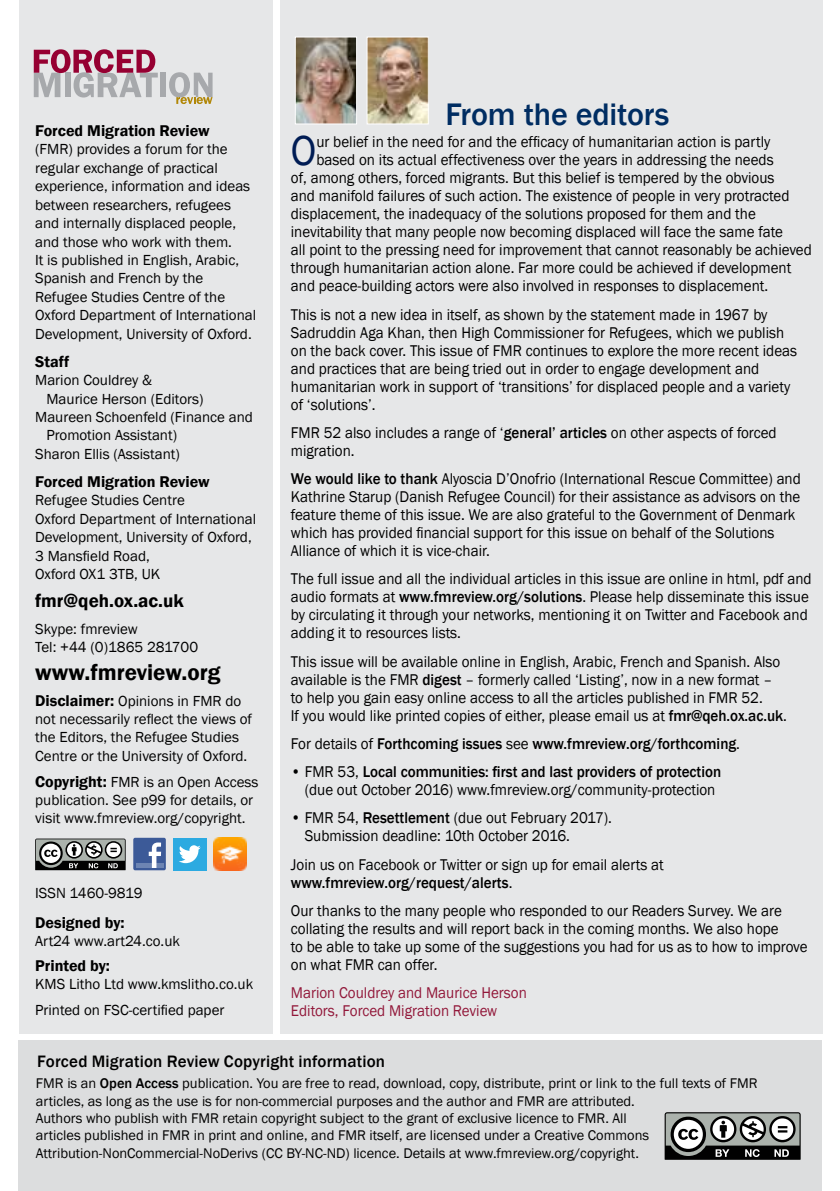
<style>
.page{position:relative;width:840px;height:1191px;background:#fff}
.page>*{position:absolute;margin:0;border:0;box-sizing:border-box;transform-origin:0 0}
.t1{font:43px "Franklin Gothic";color:#001c54;scale:.94 1}
.t2{font:500 32px "Franklin Gothic";letter-spacing:-.005em;color:#002d62}
.t3{font:600 23px "Franklin Gothic";color:#000}
.t4{font:600 19px "Franklin Gothic";color:#000}
.t5{font:500 17px "Franklin Gothic";letter-spacing:.01em;color:#000}
.t6{font:16px/18px "Franklin Gothic";color:#000;scale:.94 1}
.t7{font:600 16px "Franklin Gothic";color:#000}
.t8{font:500 16px "Franklin Gothic";color:#000;scale:.94 1}
.t9{font:16px/18px "Franklin Gothic";color:#92183a;scale:.94 1}
.t10{font:15px/18.4px "Franklin Gothic";color:#000}
.t11{font:14.4px/17.2px "Franklin Gothic";color:#000}
.s1{font-weight:600;font-size:16px}
.s2{font-weight:500}
.s3{font-weight:400}
</style>
<div class="page">
<div style="left:280px;top:0;width:542px;height:1034px;background:#e6e7e8"></div>
<div style="left:19px;top:0;width:253px;height:1034px;background:#e6e7e8"></div>
<svg style="left:35px;top:838px;width:90px;height:32px;background:#767876"></svg>
<div style="left:133px;top:837px;width:33px;height:33px;background:#3c5a98;border-radius:2px"></div>
<div style="left:135px;top:863px;width:28px;height:5px;background:#6d85b3"></div>
<svg style="left:149px;top:842px;width:12px;height:26px"></svg>
<div style="left:173px;top:837px;width:33px;height:33px;background:#2caae1"></div>
<svg style="left:179px;top:845px;width:21px;height:18px"></svg>
<img style="left:213px;top:837px;width:33px;height:33px">
<div style="left:160px;top:73px;width:6px;height:24px;background:#a7a9ac"></div>
<svg style="left:169px;top:72px;width:43px;height:32px"></svg>
<svg style="left:34px;top:49px;width:124px;height:48px"></svg>
<img style="left:297px;top:39px;width:57px;height:83px">
<div style="left:295px;top:37px;width:61px;height:87px;border:1px solid #fff"></div>
<img style="left:368px;top:39px;width:58px;height:83px">
<div style="left:366px;top:37px;width:62px;height:87px;border:1px solid #fff"></div>
<div style="left:19px;top:1041px;width:802px;height:150px;background:#dcddde"></div>
<svg style="left:664px;top:1112px;width:136px;height:47px;background:#757876"></svg>
<h2 class="t2" style="left:445px;top:94px;width:225px">From the editors</h2>
<p class="t7" style="left:35px;top:121px;width:176px">Forced Migration Review</p>
<p class="t10" style="left:35px;top:141px;width:222px">(FMR) provides a forum for the regular exchange of practical experience, information and ideas between researchers, refugees and internally displaced people, and those who work with them.<br>It is published in English, Arabic,<br>Spanish and French by the<br>Refugee Studies Centre of the<br>Oxford Department of International<br>Development, University of Oxford.</p>
<p class="t7" style="left:35px;top:351px;width:36px">Staff</p>
<p class="t10" style="left:35px;top:371px;width:118px">Marion Couldrey &amp;</p>
<p class="t10" style="left:46px;top:390px;width:158px">Maurice Herson (Editors)</p>
<p class="t10" style="left:35px;top:408px;width:219px">Maureen Schoenfeld (Finance and</p>
<p class="t10" style="left:46px;top:426px;width:132px">Promotion Assistant)</p>
<p class="t10" style="left:35px;top:445px;width:146px">Sharon Ellis (Assistant)</p>
<p class="t7" style="left:35px;top:472px;width:176px">Forced Migration Review</p>
<p class="t10" style="left:35px;top:491px;width:222px">Refugee Studies Centre<br>Oxford Department of International<br>Development, University of Oxford,<br>3 Mansfield Road,<br>Oxford OX1 3TB, UK</p>
<p class="t4" style="left:35px;top:589px;width:150px">fmr@qeh.ox.ac.uk</p>
<p class="t10" style="left:35px;top:620px;width:164px">Skype: fmreview<br>Tel: +44 (0)1865 281700</p>
<h3 class="t3" style="left:35px;top:658px;width:187px">www.fmreview.org</h3>
<p class="t10" style="left:35px;top:691px;width:218px"><span class="s1">Disclaimer:</span> Opinions in FMR do not necessarily reflect the views of the Editors, the Refugee Studies Centre or the University of Oxford.</p>
<p class="t10" style="left:35px;top:772px;width:225px"><span class="s1">Copyright:</span> FMR is an Open Access publication. See p99 for details, or visit www.fmreview.org/copyright.</p>
<h1 class="t1" style="left:291px;top:124px;width:29px">O</h1>
<p class="t6" style="left:316px;top:133px;width:484px">ur belief in the need for and the efficacy of humanitarian action is partly</p>
<p class="t6" style="left:316px;top:151px;width:487px">based on its actual effectiveness over the years in addressing the needs</p>
<p class="t6" style="left:291px;top:169px;width:515px">of, among others, forced migrants. But this belief is tempered by the obvious</p>
<p class="t6" style="left:291px;top:187px;width:531px">and manifold failures of such action. The existence of people in very protracted</p>
<p class="t6" style="left:291px;top:205px;width:496px">displacement, the inadequacy of the solutions proposed for them and the</p>
<p class="t6" style="left:291px;top:223px;width:524px">inevitability that many people now becoming displaced will face the same fate</p>
<p class="t6" style="left:291px;top:241px;width:555px">all point to the pressing need for improvement that cannot reasonably be achieved</p>
<p class="t6" style="left:291px;top:259px;width:533px">through humanitarian action alone. Far more could be achieved if development</p>
<p class="t6" style="left:291px;top:277px;width:509px">and peace-building actors were also involved in responses to displacement.</p>
<p class="t6" style="left:291px;top:306px;width:540px">This is not a new idea in itself, as shown by the statement made in 1967 by Sadruddin Aga Khan, then High Commissioner for Refugees, which we publish on the back cover. This issue of FMR continues to explore the more recent ideas and practices that are being tried out in order to engage development and humanitarian work in support of ‘transitions’ for displaced people and a variety of ‘solutions’.</p>
<p class="t6" style="left:291px;top:424px;width:518px">FMR 52 also includes a range of ‘<span class="s2">general’ articles</span> on other aspects of forced migration.</p>
<p class="t6" style="left:291px;top:470px;width:543px"><span class="s2">We would like to thank</span> Alyoscia D’Onofrio (International Rescue Committee) and Kathrine Starup (Danish Refugee Council) for their assistance as advisors on the feature theme of this issue. We are also grateful to the Government of Denmark which has provided financial support for this issue on behalf of the Solutions Alliance of which it is vice-chair.</p>
<p class="t6" style="left:291px;top:570px;width:555px">The full issue and all the individual articles in this issue are online in html, pdf and audio formats at <span class="s2">www.fmreview.org/solutions</span>. Please help disseminate this issue by circulating it through your networks, mentioning it on Twitter and Facebook and adding it to resources lists.</p>
<p class="t6" style="left:291px;top:652px;width:529px">This issue will be available online in English, Arabic, French and Spanish. Also available is the FMR <span class="s2">digest</span> – formerly called ‘Listing’, now in a new format – to help you gain easy online access to all the articles published in FMR 52.<br>If you would like printed copies of either, please email us at <span class="s2">fmr@qeh.ox.ac.uk</span>.</p>
<p class="t8" style="left:291px;top:733px;width:479px"><span class="s3">For details of</span> Forthcoming issues <span class="s3">see</span> www.fmreview.org/forthcoming<span class="s3">.</span></p>
<p class="t6" style="left:291px;top:763px;width:459px;text-align:center">• FMR 53, <span class="s2">Local communities: first and last providers of protection </span>(due out October 2016) www.fmreview.org/community-protection</p>
<p class="t6" style="left:304px;top:809px;width:328px;text-indent:-14px">• FMR 54, <span class="s2">Resettlement</span> (due out February 2017).<br>Submission deadline: 10th October 2016.</p>
<p class="t6" style="left:291px;top:855px;width:398px">Join us on Facebook or Twitter or sign up for email alerts at <span class="s2">www.fmreview.org/request/alerts</span>.</p>
<p class="t6" style="left:291px;top:901px;width:551px">Our thanks to the many people who responded to our Readers Survey. We are collating the results and will report back in the coming months. We also hope<br>to be able to take up some of the suggestions you had for us as to how to improve on what FMR can offer.</p>
<p class="t9" style="left:291px;top:984px;width:252px">Marion Couldrey and Maurice Herson<br>Editors, Forced Migration Review</p>
<p class="t5" style="left:37px;top:1050px;width:349px">Forced Migration Review Copyright information</p>
<p class="t11" style="left:36px;top:1075px;width:722px">FMR is an <span class="s2">Open Access</span> publication. You are free to read, download, copy, distribute, print or link to the full texts of FMR articles, as long as the use is for non-commercial purposes and the author and FMR are attributed.<br>Authors who publish with FMR retain copyright subject to the grant of exclusive licence to FMR. All<br>articles published in FMR in print and online, and FMR itself, are licensed under a Creative Commons Attribution-NonCommercial-NoDerivs (CC BY-NC-ND) licence. Details at www.fmreview.org/copyright.</p>
<p class="t10" style="left:35px;top:883px;width:109px">ISSN 1460-9819</p>
<p class="t7" style="left:35px;top:912px;width:91px">Designed by:</p>
<p class="t10" style="left:35px;top:932px;width:146px">Art24 www.art24.co.uk</p>
<p class="t7" style="left:35px;top:956px;width:76px">Printed by:</p>
<p class="t10" style="left:35px;top:971px;width:219px;line-height:25.6px">KMS Litho Ltd www.kmslitho.co.uk<br>Printed on FSC-certified paper</p>
</div>
